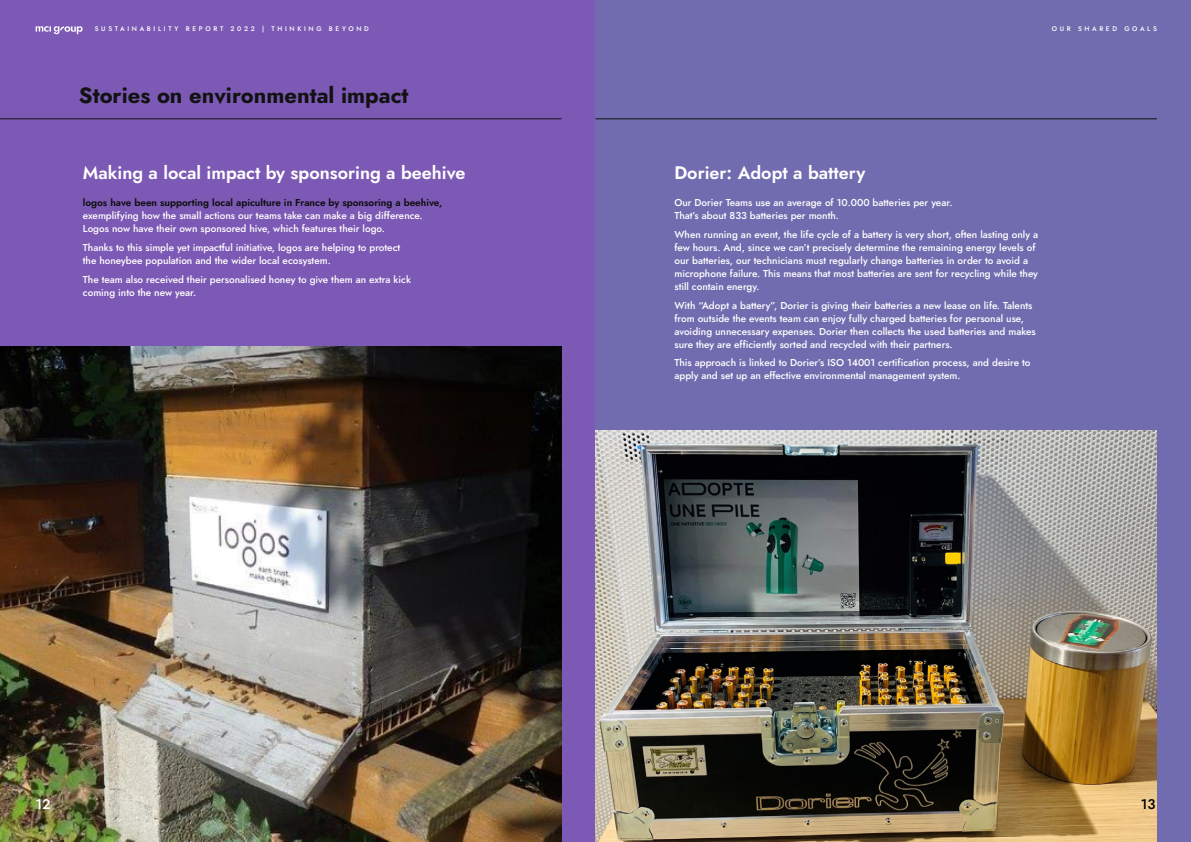
<style>
.page{position:relative;width:1191px;height:842px;background:#fff}
.page>*{position:absolute;margin:0;border:0;box-sizing:border-box;transform-origin:0 0}
.t1{font:700 22px "Jost";color:#121212}
.t2{font:600 18px "Jost";color:#fff}
.t3{font:500 14px "Jost";color:#fff}
.t4{font:500 14px "Jost";color:#000}
.t5{font:500 10px/13px "Jost";color:#fff}
.t6{font:600 10px "Jost";color:#0d0d0d}
.t7{font:500 6.6px "Jost";letter-spacing:.4em;color:#fff}
</style>
<div class="page">
<div style="left:0;top:0;width:595px;height:842px;background:#7c59b4"></div>
<div style="left:595px;top:0;width:596px;height:842px;background:#706caf"></div>
<img style="left:0;top:347px;width:561px;height:495px">
<img style="left:595px;top:430px;width:562px;height:412px">
<svg style="left:36px;top:26px;width:47px;height:8px"></svg>
<hr style="left:595px;top:119px;width:562px;height:1px;background:#121212">
<hr style="left:0;top:119px;width:561px;height:1px;background:#121212">
<p class="t7" style="left:95px;top:24px;width:276px">SUSTAINABILITY REPORT 2022 | THINKING BEYOND</p>
<h1 class="t1" style="left:79px;top:80px;width:331px">Stories on environmental impact</h1>
<h2 class="t2" style="left:83px;top:160px;width:384px">Making a local impact by sponsoring a beehive</h2>
<p class="t6" style="left:83px;top:196px;width:361px">logos have been supporting local apiculture in France by sponsoring a beehive,</p>
<p class="t5" style="left:83px;top:209px;width:341px">exemplifying how the small actions our teams take can make a big difference.<br>Logos now have their own sponsored hive, which features their logo.</p>
<p class="t5" style="left:83px;top:241px;width:319px">Thanks to this simple yet impactful initiative, logos are helping to protect the honeybee population and the wider local ecosystem.</p>
<p class="t5" style="left:83px;top:273px;width:330px">The team also received their personalised honey to give them an extra kick coming into the new year.</p>
<p class="t7" style="left:1051px;top:24px;width:107px">OUR SHARED GOALS</p>
<h2 class="t2" style="left:674px;top:160px;width:192px">Dorier: Adopt a battery</h2>
<p class="t5" style="left:674px;top:196px;width:280px">Our Dorier Teams use an average of 10.000 batteries per year.<br>That’s about 833 batteries per month.</p>
<p class="t5" style="left:674px;top:228px;width:365px">When running an event, the life cycle of a battery is very short, often lasting only a few hours. And, since we can’t precisely determine the remaining energy levels of our batteries, our technicians must regularly change batteries in order to avoid a microphone failure. This means that most batteries are sent for recycling while they still contain energy.</p>
<p class="t5" style="left:674px;top:299px;width:363px">With “Adopt a battery”, Dorier is giving their batteries a new lease on life. Talents from outside the events team can enjoy fully charged batteries for personal use, avoiding unnecessary expenses. Dorier then collects the used batteries and makes sure they are efficiently sorted and recycled with their partners.</p>
<p class="t5" style="left:674px;top:356px;width:358px">This approach is linked to Dorier’s ISO 14001 certification process, and desire to apply and set up an effective environmental management system.</p>
<h3 class="t3" style="left:35px;top:794px;width:17px">12</h3>
<h3 class="t4" style="left:1140px;top:794px;width:16px">13</h3>
</div>
